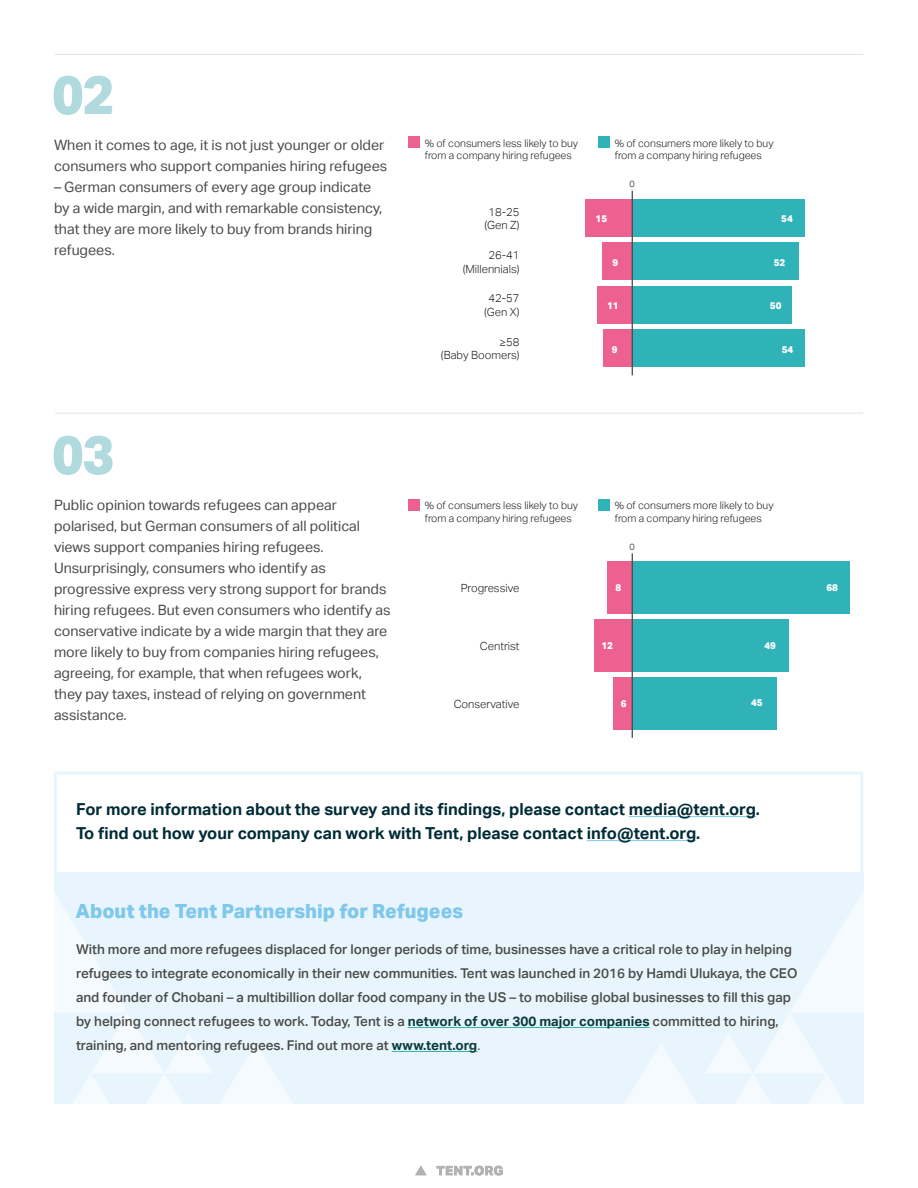
<style>
.page{position:relative;width:918px;height:1188px;background:#fff}
.page>*{position:absolute;margin:0;border:0;box-sizing:border-box;transform-origin:0 0}
.t1{font:800 54px "Aktiv Grotesk";color:#b0dadd}
.t2{font:800 19.5px "Aktiv Grotesk";color:#7fc8ec}
.t3{font:700 16.5px/24px "Aktiv Grotesk";color:#002c36}
.t4{font:14.25px/21px "Aktiv Grotesk";color:#4a4a49}
.t5{font:500 13.5px/24px "Aktiv Grotesk";color:#4a4a49}
.t6{font:300 11.25px/13.5px "Aktiv Grotesk";color:#1e1e1c;text-align:right}
.t7{font:300 10.5px/12.6px "Aktiv Grotesk";color:#1e1e1c}
.t8{font:800 9.75px "Aktiv Grotesk";color:#fff}
.t9{font:300 9px "Aktiv Grotesk";color:#1e1e1c}
.s1{font-weight:700;color:#0a3b3d}
.s2{font-weight:400}
</style>
<div class="page">
<svg style="left:415px;top:1165px;width:12px;height:10px"></svg>
<svg style="left:436px;top:1166px;width:67px;height:9px"></svg>
<hr style="left:55px;top:413px;width:808px;height:1px;background:#e3e3e3">
<hr style="left:55px;top:54px;width:808px;height:1px;background:#e3e3e3">
<div style="left:607px;top:562px;width:25px;height:52px;background:#ec618f"></div>
<div style="left:632px;top:562px;width:218px;height:52px;background:#30b3b8"></div>
<div style="left:594px;top:619px;width:38px;height:53px;background:#ec618f"></div>
<div style="left:632px;top:619px;width:157px;height:53px;background:#30b3b8"></div>
<div style="left:613px;top:677px;width:19px;height:53px;background:#ec618f"></div>
<div style="left:632px;top:677px;width:144px;height:53px;background:#30b3b8"></div>
<div style="left:409px;top:499px;width:11px;height:12px;background:#ec618f"></div>
<div style="left:599px;top:499px;width:11px;height:12px;background:#30b3b8"></div>
<hr style="left:632px;top:553px;width:1px;height:185px;background:#4b4a49">
<div style="left:409px;top:137px;width:11px;height:11px;background:#ec618f"></div>
<div style="left:599px;top:137px;width:11px;height:11px;background:#30b3b8"></div>
<div style="left:603px;top:329px;width:29px;height:38px;background:#ec618f"></div>
<div style="left:632px;top:199px;width:173px;height:38px;background:#30b3b8"></div>
<div style="left:597px;top:286px;width:35px;height:38px;background:#ec618f"></div>
<div style="left:632px;top:242px;width:166px;height:38px;background:#30b3b8"></div>
<div style="left:603px;top:242px;width:29px;height:38px;background:#ec618f"></div>
<div style="left:632px;top:286px;width:160px;height:38px;background:#30b3b8"></div>
<div style="left:585px;top:199px;width:47px;height:38px;background:#ec618f"></div>
<div style="left:632px;top:329px;width:172px;height:38px;background:#30b3b8"></div>
<hr style="left:632px;top:191px;width:1px;height:184px;background:#4b4a49">
<div style="left:54px;top:872px;width:809px;height:232px;background:#e9f5fc"></div>
<div style="left:54px;top:772px;width:809px;height:104px;border:3px solid #e9f5fc"></div>
<svg style="left:54px;top:893px;width:238px;height:211px"></svg>
<svg style="left:625px;top:892px;width:239px;height:212px"></svg>
<hr style="left:629px;top:816px;width:127px;height:1px;background:#7fc8ec">
<hr style="left:587px;top:840px;width:109px;height:1px;background:#7fc8ec">
<hr style="left:408px;top:1027px;width:242px;height:1px;background:#30b3b9">
<hr style="left:392px;top:1051px;width:85px;height:1px;background:#30b3b9">
<h1 class="t1" style="left:52px;top:64px;width:64px">02</h1>
<p class="t4" style="left:54px;top:135px;width:335px">When it comes to age, it is not just younger or older consumers who support companies hiring refugees</p>
<p class="t4" style="left:54px;top:177px;width:330px">– German consumers of every age group indicate by a wide margin, and with remarkable consistency, that they are more likely to buy from brands hiring refugees.</p>
<h1 class="t1" style="left:52px;top:424px;width:64px">03</h1>
<p class="t4" style="left:54px;top:495px;width:338px">Public opinion towards refugees can appear polarised, but German consumers of all political views support companies hiring refugees.<br>Unsurprisingly, consumers who identify as progressive express very strong support for brands hiring refugees. But even consumers who identify as conservative indicate by a wide margin that they are more likely to buy from companies hiring refugees, agreeing, for example, that when refugees work, they pay taxes, instead of relying on government assistance.</p>
<p class="t7" style="left:425px;top:137px;width:155px">% of consumers less likely to buy from a company hiring refugees</p>
<p class="t7" style="left:615px;top:137px;width:160px">% of consumers more likely to buy from a company hiring refugees</p>
<p class="t9" style="left:630px;top:140px;width:7px">0</p>
<p class="t6" style="left:484px;top:205px;width:37px;text-align:center">18-25 (Gen Z)</p>
<p class="t6" style="left:463px;top:210px;width:58px">26-41 (Millennials)</p>
<p class="t6" style="left:463px;top:248px;width:58px">26-41 (Millennials)</p>
<p class="t6" style="left:484px;top:253px;width:37px;text-align:center">42-57 (Gen X)</p>
<p class="t6" style="left:484px;top:292px;width:37px;text-align:center">42-57 (Gen X)</p>
<p class="t6" style="left:441px;top:296px;width:80px">≥58<br>(Baby Boomers)</p>
<p class="t6" style="left:441px;top:335px;width:80px">≥58<br>(Baby Boomers)</p>
<p class="t8" style="left:596px;top:213px;width:13px">15</p>
<p class="t9" style="left:630px;top:179px;width:7px">0</p>
<p class="t8" style="left:781px;top:213px;width:13px">54</p>
<p class="t8" style="left:774px;top:218px;width:13px">52</p>
<p class="t8" style="left:613px;top:257px;width:7px">9</p>
<p class="t8" style="left:774px;top:257px;width:13px">52</p>
<p class="t8" style="left:607px;top:261px;width:13px">11</p>
<p class="t8" style="left:770px;top:261px;width:13px">50</p>
<p class="t8" style="left:607px;top:300px;width:13px">11</p>
<p class="t8" style="left:612px;top:305px;width:7px">9</p>
<p class="t8" style="left:770px;top:300px;width:13px">50</p>
<p class="t8" style="left:612px;top:343px;width:7px">9</p>
<p class="t8" style="left:782px;top:343px;width:13px">54</p>
<p class="t7" style="left:425px;top:499px;width:155px">% of consumers less likely to buy from a company hiring refugees</p>
<p class="t7" style="left:615px;top:499px;width:160px">% of consumers more likely to buy from a company hiring refugees</p>
<p class="t9" style="left:630px;top:541px;width:7px">0</p>
<p class="t6" style="left:461px;top:582px;width:60px">Progressive</p>
<p class="t8" style="left:615px;top:582px;width:21px">8 <sup>0</sup></p>
<p class="t6" style="left:480px;top:640px;width:41px">Centrist</p>
<p class="t8" style="left:601px;top:640px;width:13px">12</p>
<p class="t8" style="left:764px;top:640px;width:13px">49</p>
<p class="t6" style="left:454px;top:697px;width:67px">Conservative</p>
<p class="t8" style="left:621px;top:698px;width:7px">6</p>
<p class="t8" style="left:751px;top:697px;width:13px">45</p>
<p class="t8" style="left:826px;top:582px;width:13px">68</p>
<p class="t3" style="left:76px;top:797px;width:685px">For more information about the survey and its findings, please contact media@tent.org.<br>To find out how your company can work with Tent, please contact info@tent.org.</p>
<h2 class="t2" style="left:76px;top:900px;width:389px">About the Tent Partnership for Refugees</h2>
<p class="t5" style="left:76px;top:937px;width:723px">With more and more refugees displaced for longer periods of time, businesses have a critical role to play in helping refugees to integrate economically in their new communities. Tent was launched in 2016 by Hamdi Ulukaya, the CEO and founder of Chobani – a multibillion dollar food company in the US – to mobilise global businesses to fill this gap by helping connect refugees to work. Today, Tent is a <span class="s1">network of over 300 major companies</span> committed to hiring, training, and mentoring refugees. Find out more at <span class="s1">www.tent.org</span><span class="s2">.</span></p>
</div>
